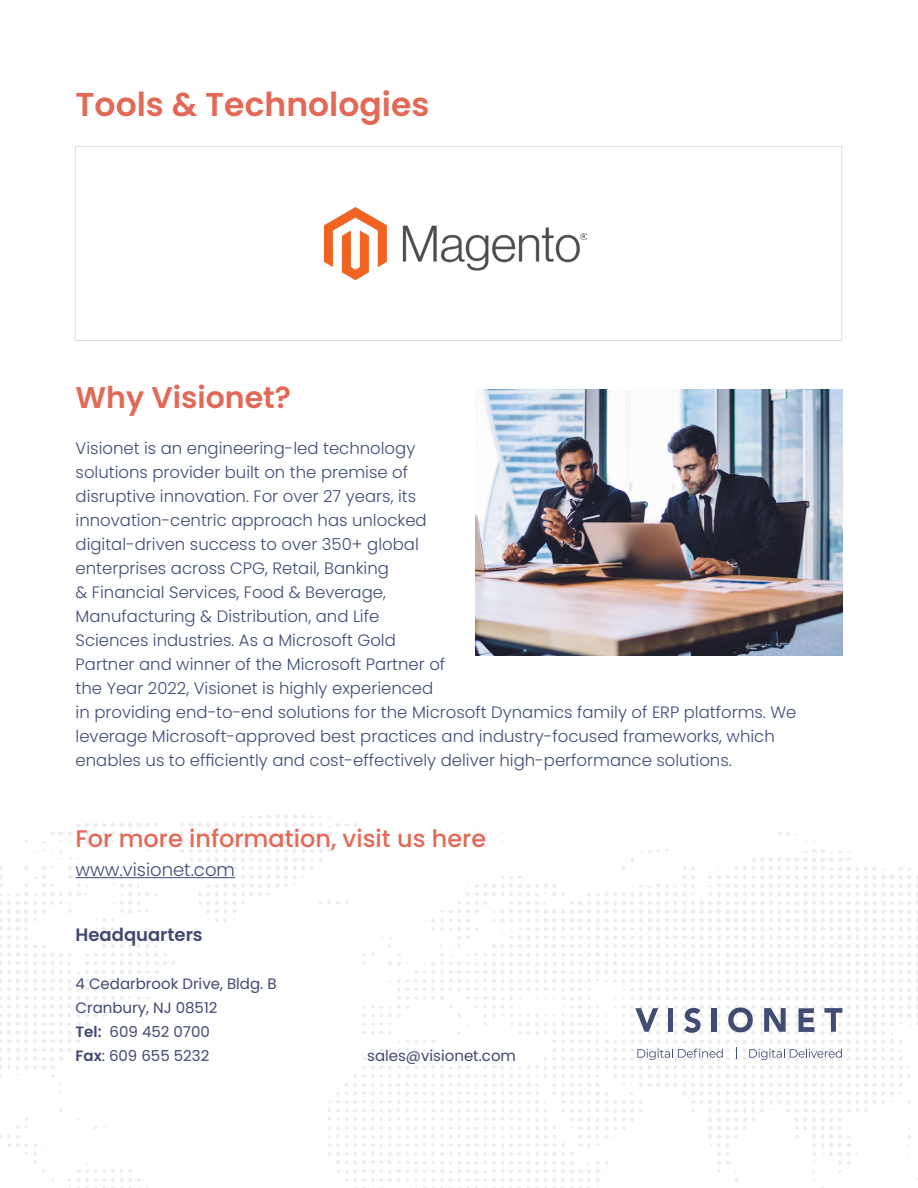
<style>
.page{position:relative;width:918px;height:1188px;background:#fff}
.page>*{position:absolute;margin:0;border:0;box-sizing:border-box;transform-origin:0 0}
.t1{font:600 33px "Poppins";color:#e36957}
.t2{font:600 30px "Poppins";color:#e36957}
.t3{font:500 24px "Poppins";color:#e36957}
.t4{font:300 18px "Poppins";color:#414c74}
.t5{font:600 18px "Poppins";color:#424870}
.t6{font:300 16.5px/24px "Poppins";color:#414c74}
.t7{font:15px/24px "Poppins";color:#424870}
.s1{font-weight:600}
</style>
<div class="page">
<svg style="left:74px;top:146px;width:768px;height:195px"></svg>
<img style="left:324px;top:207px;width:263px;height:73px">
<svg style="left:0;top:814px;width:918px;height:374px"></svg>
<svg style="left:635px;top:1008px;width:23px;height:24px"></svg>
<div style="left:668px;top:1009px;width:5px;height:23px;background:#414c74"></div>
<svg style="left:684px;top:1008px;width:17px;height:25px"></svg>
<div style="left:712px;top:1008px;width:5px;height:24px;background:#414c74"></div>
<svg style="left:728px;top:1008px;width:25px;height:24px"></svg>
<svg style="left:764px;top:1008px;width:22px;height:24px"></svg>
<svg style="left:799px;top:1008px;width:16px;height:24px"></svg>
<svg style="left:824px;top:1008px;width:18px;height:24px"></svg>
<svg style="left:637px;top:1049px;width:86px;height:11px"></svg>
<svg style="left:749px;top:1049px;width:93px;height:11px"></svg>
<hr style="left:76px;top:877px;width:159px;height:1px;background:#414c74">
<img style="left:475px;top:389px;width:367px;height:267px">
<h1 class="t1" style="left:76px;top:85px;width:355px">Tools &amp; Technologies</h1>
<h2 class="t2" style="left:76px;top:381px;width:217px">Why Visionet?</h2>
<p class="t6" style="left:76px;top:436px;width:722px">Visionet is an engineering-led technology<br>solutions provider built on the premise of<br>disruptive innovation. For over 27 years, its<br>innovation-centric approach has unlocked<br>digital-driven success to over 350+ global<br>enterprises across CPG, Retail, Banking<br>&amp; Financial Services, Food &amp; Beverage,<br>Manufacturing &amp; Distribution, and Life<br>Sciences industries. As a Microsoft Gold<br>Partner and winner of the Microsoft Partner of<br>the Year 2022, Visionet is highly experienced<br>in providing end-to-end solutions for the Microsoft Dynamics family of ERP platforms. We leverage Microsoft-approved best practices and industry-focused frameworks, which enables us to efficiently and cost-effectively deliver high-performance solutions.</p>
<h3 class="t3" style="left:76px;top:825px;width:412px">For more information, visit us here</h3>
<p class="t4" style="left:76px;top:860px;width:161px">www.visionet.com</p>
<p class="t5" style="left:76px;top:924px;width:129px">Headquarters</p>
<p class="t7" style="left:76px;top:972px;width:202px">4 Cedarbrook Drive, Bldg. B<br>Cranbury, NJ 08512<br><span class="s1">Tel:</span> 609 452 0700<br><span class="s1">Fax</span>: 609 655 5232</p>
<p class="t7" style="left:367px;top:1044px;width:150px">sales@visionet.com</p>
</div>
